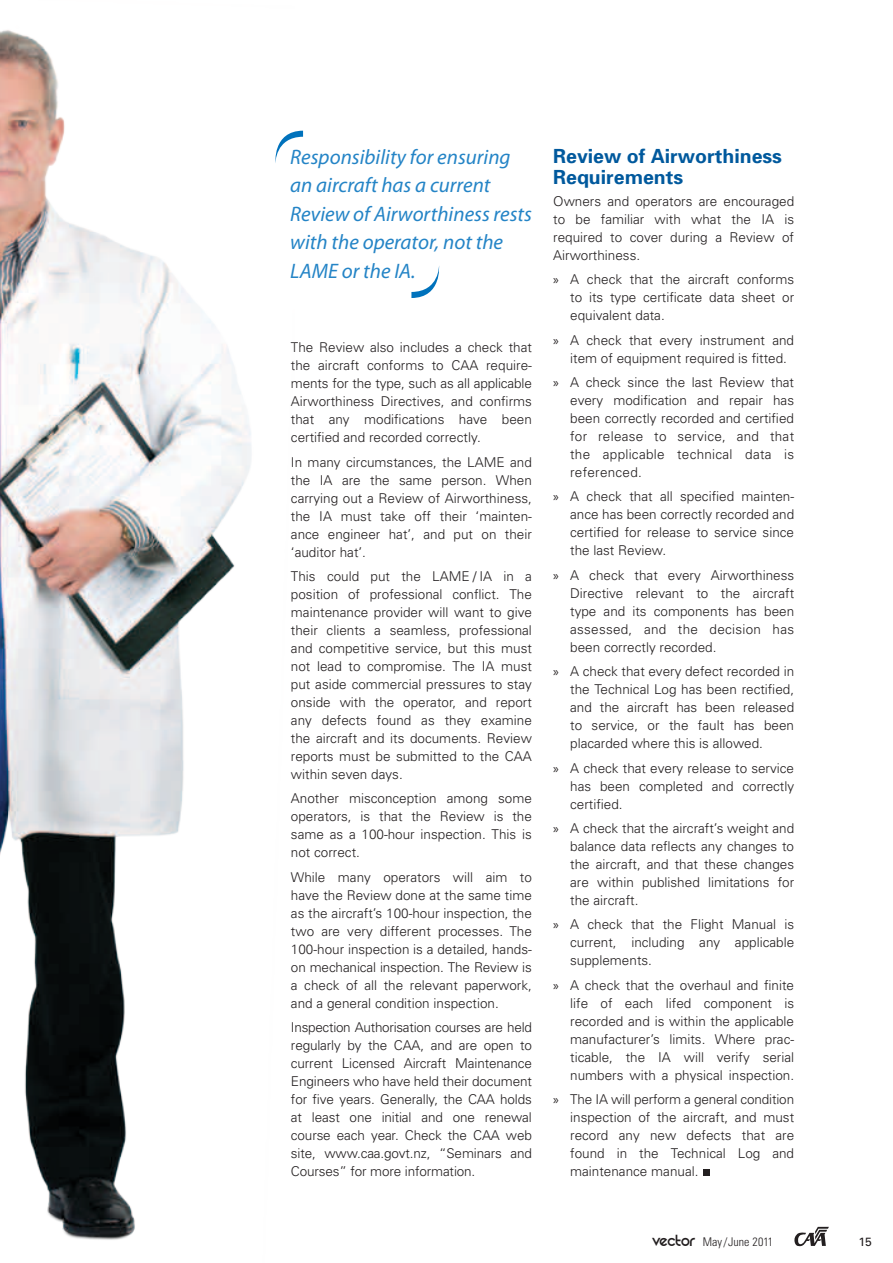
<style>
.page{position:relative;width:893px;height:1263px;background:#fff}
.page>*{position:absolute;margin:0;border:0;box-sizing:border-box;transform-origin:0 0}
.t1{font:italic 21px/28.5px "Myriad Pro";color:#2484c6}
.t2{font:700 19.5px/21px "Univers";color:#00599d}
.t3{font:300 13.5px/18px "Univers";color:#231f20;text-align:justify}
.t4{font:300 condensed 12px "Univers";color:#231f20}
.t5{font:12px "Univers";color:#231f20}
.s1{font-family:"Myriad Pro";font-weight:400}
.s2{font-family:"REZ";font-weight:400;font-stretch:normal;font-size:18px}
</style>
<div class="page">
<div style="left:703px;top:1169px;width:7px;height:7px;background:#231f20"></div>
<svg style="left:295px;top:131px;width:8px;height:7px"></svg>
<svg style="left:411px;top:266px;width:29px;height:32px"></svg>
<img style="left:0;top:30px;width:295px;height:1210px">
<svg style="left:794px;top:1227px;width:35px;height:19px"></svg>
<h1 class="t1" style="left:290px;top:142px;width:243px">Responsibility for ensuring an aircraft has a current<br>Review of Airworthiness rests with the operator, not the<br>LAME or the IA.</h1>
<p class="t3" style="left:291px;top:338px;width:242px">The Review also includes a check that the aircraft conforms to CAA require&shy;ments for the type, such as all applicable Airworthiness Directives, and confirms that any modifications have been certified and recorded correctly.</p>
<p class="t3" style="left:291px;top:453px;width:242px">In many circumstances, the LAME and the IA are the same person. When carrying out a Review of Airworthiness, the IA must take off their ‘mainten&shy;ance engineer hat’, and put on their ‘auditor hat’.</p>
<p class="t3" style="left:291px;top:567px;width:242px">This could put the LAME / IA in a position of professional conflict. The maintenance provider will want to give their clients a seamless, professional and competitive service, but this must not lead to compromise. The IA must put aside commercial pressures to stay onside with the operator, and report any defects found as they examine the aircraft and its documents. Review reports must be submitted to the CAA within seven days.</p>
<p class="t3" style="left:291px;top:789px;width:242px">Another misconception among some operators, is that the Review is the same as a 100-hour inspection. This is not correct.</p>
<p class="t3" style="left:291px;top:868px;width:242px">While many operators will aim to have the Review done at the same time as the aircraft’s 100-hour inspection, the two are very different processes. The 100-hour inspection is a detailed, hands&shy;on mechanical inspection. The Review is a check of all the relevant paperwork, and a general condition inspection.</p>
<p class="t3" style="left:291px;top:1018px;width:242px">Inspection Authorisation courses are held regularly by the CAA, and are open to current Licensed Aircraft Maintenance Engineers who have held their document for five years. Generally, the CAA holds at least one initial and one renewal course each year. Check the CAA web site, www.caa.govt.nz, “Seminars and Courses” for more information.</p>
<h2 class="t2" style="left:553px;top:145px;width:230px">Review of Airworthiness<br>Requirements</h2>
<p class="t3" style="left:553px;top:192px;width:242px">Owners and operators are encouraged to be familiar with what the IA is required to cover during a Review of Airworthiness.</p>
<p class="t3" style="left:570px;top:270px;width:225px;text-indent:-17px"><span class="s1">»</span> A check that the aircraft conforms to its type certificate data sheet or equivalent data.</p>
<p class="t3" style="left:570px;top:330px;width:225px;text-indent:-17px"><span class="s1">»</span> A check that every instrument and item of equipment required is fitted.</p>
<p class="t3" style="left:570px;top:373px;width:225px;text-indent:-17px"><span class="s1">»</span> A check since the last Review that every modification and repair has been correctly recorded and certified for release to service, and that the applicable technical data is referenced.</p>
<p class="t3" style="left:570px;top:487px;width:225px;text-indent:-17px"><span class="s1">»</span> A check that all specified mainten&shy;ance has been correctly recorded and certified for release to service since the last Review.</p>
<p class="t3" style="left:570px;top:566px;width:225px;text-indent:-17px"><span class="s1">»</span> A check that every Airworthiness Directive relevant to the aircraft type and its components has been assessed, and the decision has been correctly recorded.</p>
<p class="t3" style="left:570px;top:662px;width:225px;text-indent:-17px"><span class="s1">»</span> A check that every defect recorded in the Technical Log has been rectified, and the aircraft has been released to service, or the fault has been placarded where this is allowed.</p>
<p class="t3" style="left:570px;top:758px;width:225px;text-indent:-17px"><span class="s1">»</span> A check that every release to service has been completed and correctly certified.</p>
<p class="t3" style="left:570px;top:819px;width:225px;text-indent:-17px"><span class="s1">»</span> A check that the aircraft’s weight and balance data reflects any changes to the aircraft, and that these changes are within published limitations for the aircraft.</p>
<p class="t3" style="left:570px;top:915px;width:225px;text-indent:-17px"><span class="s1">»</span> A check that the Flight Manual is current, including any applicable supplements.</p>
<p class="t3" style="left:570px;top:975px;width:225px;text-indent:-17px"><span class="s1">»</span> A check that the overhaul and finite life of each lifed component is recorded and is within the applicable manufacturer’s limits. Where prac&shy;ticable, the IA will verify serial numbers with a physical inspection.</p>
<p class="t3" style="left:570px;top:1090px;width:225px;text-indent:-17px"><span class="s1">»</span> The IA will perform a general condition inspection of the aircraft, and must record any new defects that are found in the Technical Log and maintenance manual.</p>
<p class="t4" style="left:652px;top:1235px;width:123px"><span class="s2">vector</span> May / June 2011</p>
<p class="t5" style="left:858px;top:1234px;width:15px">15</p>
</div>
